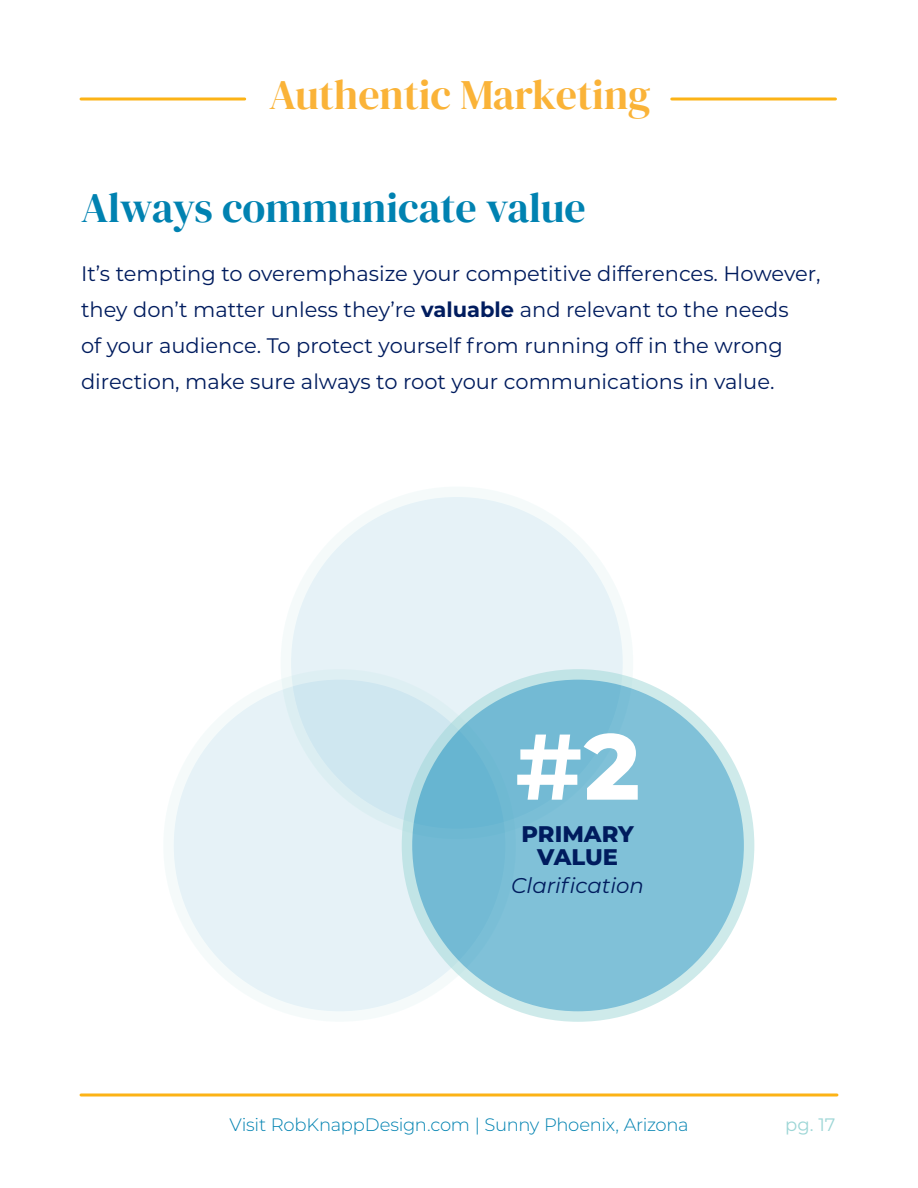
<style>
.page{position:relative;width:918px;height:1188px;background:#fff}
.page>*{position:absolute;margin:0;border:0;box-sizing:border-box;transform-origin:0 0}
.t1{font:700 93px "Montserrat";color:#fff}
.t2{font:42px "DM Serif Display";letter-spacing:-.005em;color:#0082b1}
.t3{font:42px "DM Serif Display";color:#fab338}
.t4{font:800 22.65px/22.6px "Montserrat";color:#001c5e;text-align:center}
.t5{font:italic 21.3px "Montserrat";color:#001c5e}
.t6{font:21px/36px "Montserrat";color:#001c5e}
.t7{font:300 18px "Montserrat";letter-spacing:-.015em;color:#0082b1}
.t8{font:18px "Montserrat";color:#9dd6d6}
.s1{font-weight:700}
.s2{font-weight:800}
</style>
<div class="page">
<hr style="left:81px;top:98px;width:164px;height:2px;background:#fcb316">
<hr style="left:672px;top:98px;width:164px;height:2px;background:#fcb316">
<hr style="left:81px;top:1094px;width:756px;height:2px;background:#fcb316">
<div style="left:286px;top:492px;width:342px;height:342px;background:#e6f2f7;border-radius:50%"></div>
<svg style="left:169px;top:674px;width:342px;height:343px;fill:#e6f2f7"></svg>
<div style="left:163px;top:669px;width:353px;height:353px;border:10px solid #9dd6d6;border-radius:50%"></div>
<svg style="left:407px;top:674px;width:342px;height:343px;fill:#80c1d8"></svg>
<div style="left:402px;top:669px;width:352px;height:353px;border:10px solid #9dd6d6;border-radius:50%"></div>
<h2 class="t3" style="left:269px;top:70px;width:383px">Authentic Marketing</h2>
<h2 class="t2" style="left:81px;top:184px;width:506px">Always communicate value</h2>
<p class="t6" style="left:81px;top:255px;width:741px">It’s tempting to overemphasize your competitive differences. However, they don’t matter unless they’re <span class="s1">valuable</span> and relevant to the needs<br>of your audience. To protect yourself from running off in the wrong direction, make sure always to root your communications in value.</p>
<h1 class="t1" style="left:515px;top:700px;width:126px">#<span class="s2">2</span></h1>
<p class="t4" style="left:522px;top:821px;width:114px">PRIMARY<br>VALUE</p>
<p class="t5" style="left:511px;top:871px;width:134px">Clarification</p>
<p class="t7" style="left:229px;top:1112px;width:461px">Visit RobKnappDesign.com | Sunny Phoenix, Arizona</p>
<p class="t8" style="left:785px;top:1112px;width:52px">pg. 17</p>
</div>
